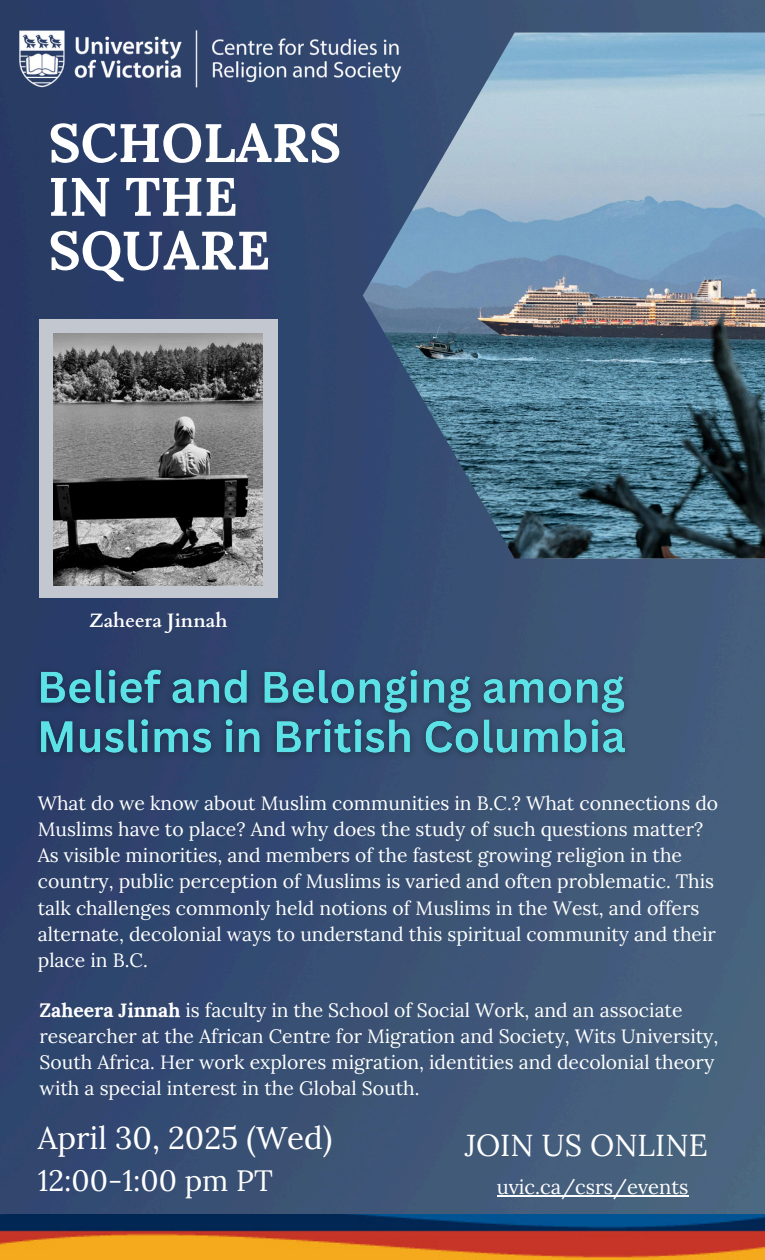
<style>
.page{position:relative;width:765px;height:1260px;background:#fff}
.page>*{position:absolute;margin:0;border:0;box-sizing:border-box;transform-origin:0 0}
.t1{font:700 54px/53.8px "Lora";color:#fff}
.t2{font:31.25px "Lora";color:#fff}
.t3{font:30.5px "Lora";color:#fff}
.t4{font:29.38px "Lora";color:#fff}
.t5{font:20.12px "Lora";color:#fff}
.t6{font:19.38px/26.2px "Lora";color:#fff}
.t7{font:700 19.38px "Cardo";color:#fff}
.s1{font-weight:700}
</style>
<div class="page">
<img style="left:0;top:0;width:765px;height:1215px">
<img style="left:363px;top:33px;width:402px;height:525px">
<img style="left:0;top:12px;width:419px;height:93px">
<img style="left:0;top:1215px;width:765px;height:45px">
<div style="left:39px;top:320px;width:239px;height:278px;background:#c3c7cf"></div>
<img style="left:54px;top:334px;width:208px;height:251px">
<hr style="left:497px;top:1196px;width:191px;height:1px;background:#fff">
<img style="left:31px;top:658px;width:605px;height:108px">
<p class="t1" style="left:48px;top:115px;width:294px">SCHOLARS<br>IN THE<br>SQUARE</p>
<p class="t7" style="left:89px;top:608px;width:140px">Zaheera Jinnah</p>
<h5 class="t6" style="left:38px;top:790px;width:682px">What do we know about Muslim communities in B.C.? What connections do Muslims have to place? And why does the study of such questions matter?<br>As visible minorities, and members of the fastest growing religion in the country, public perception of Muslims is varied and often problematic. This talk challenges commonly held notions of Muslims in the West, and offers alternate, decolonial ways to understand this spiritual community and their place in B.C.</h5>
<h4 class="t6" style="left:40px;top:996px;width:680px"><span class="s1">Zaheera Jinnah</span> is faculty in the School of Social Work, and an associate researcher at the African Centre for Migration and Society, Wits University, South Africa. Her work explores migration, identities and decolonial theory with a special interest in the Global South.</h4>
<p class="t2" style="left:38px;top:1118px;width:296px">April 30, 2025 (Wed)</p>
<p class="t4" style="left:38px;top:1162px;width:236px">12:00-1:00 pm PT</p>
<h4 class="t3" style="left:465px;top:1125px;width:244px">JOIN US ONLINE</h4>
<h3 class="t5" style="left:497px;top:1173px;width:193px">uvic.ca/csrs/events</h3>
</div>
